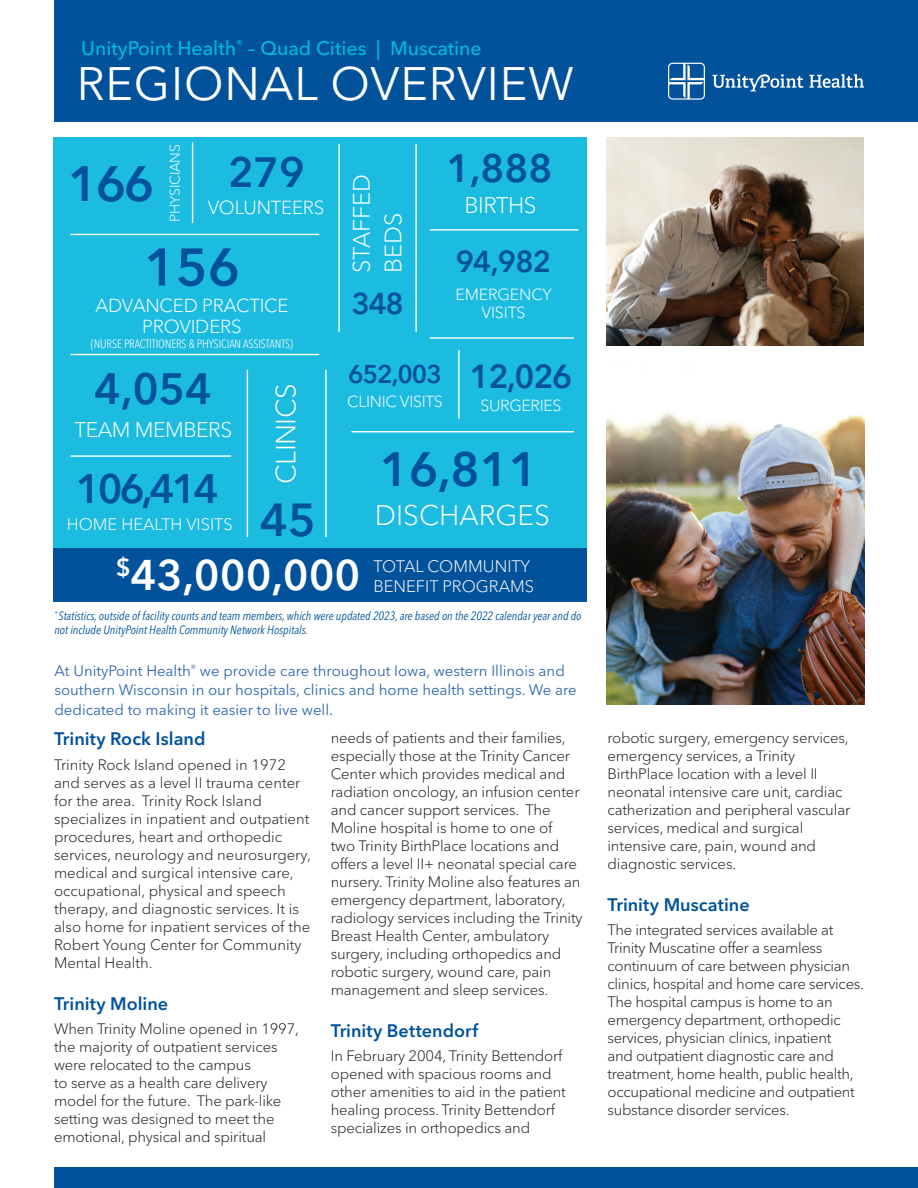
<style>
.page{position:relative;width:918px;height:1188px;background:#fff}
.page>*{position:absolute;margin:0;border:0;box-sizing:border-box;transform-origin:0 0}
.t1{font:600 52.35px "Avenir Next LT Pro";color:#01529b}
.t2{font:600 49.2px "Avenir Next LT Pro";color:#01529b}
.t3{font:600 47.85px "Avenir Next LT Pro";color:#01529b}
.t4{font:46.5px "Avenir Next LT Pro";letter-spacing:.02em;color:#fff}
.t5{font:600 45.9px "Avenir Next LT Pro";color:#01529b}
.t6{font:600 43.5px "Avenir Next LT Pro";color:#01529b}
.t7{font:600 42.6px "Avenir Next LT Pro";color:#fff}
.t8{font:600 42px "Avenir Next LT Pro";color:#01529b}
.t9{font:600 40.95px "Avenir Next LT Pro";letter-spacing:-.07em;color:#01529b}
.t10{font:600 39.3px "Avenir Next LT Pro";color:#01529b}
.t11{font:600 30px "Avenir Next LT Pro";color:#01529b}
.t12{font:600 29.85px "Avenir Next LT Pro";color:#01529b}
.t13{font:300 28.05px "Avenir Next LT Pro";color:#fff}
.t14{font:300 27.45px "Avenir Next LT Pro";letter-spacing:-.02em;color:#fff}
.t15{font:600 25.5px "Avenir Next LT Pro";letter-spacing:-.04em;color:#01529b}
.t16{font:300 23.55px/31.3px "Avenir Next LT Pro";color:#fff}
.t17{font:300 22.5px "Avenir Next LT Pro";letter-spacing:-.02em;color:#fff}
.t18{font:300 21px "Avenir Next LT Pro";letter-spacing:-.02em;color:#fff}
.t19{font:500 19.5px "Avenir Next LT Pro";color:#02b9df}
.t20{font:300 18.75px/21px "Avenir Next LT Pro";letter-spacing:-.01em;color:#fff;text-align:center}
.t21{font:600 18px "Avenir Next LT Pro";color:#01529b}
.t22{font:300 16.5px/19.5px "Avenir Next LT Pro";color:#fff}
.t23{font:300 16.05px/18px "Avenir Next LT Pro";letter-spacing:-.01em;color:#fff;text-align:center}
.t24{font:300 15.9px "Avenir Next LT Pro";letter-spacing:-.02em;color:#fff}
.t25{font:300 15px/18px "Avenir Next LT Pro";letter-spacing:-.01em;color:#231f20}
.t26{font:15px/19.5px "Avenir Next LT Pro";color:#2f68aa}
.t27{font:300 13.95px "Avenir Next LT Pro";letter-spacing:-.02em;color:#fff}
.t28{font:italic condensed 12px/13.8px "Avenir Next LT Pro";color:#01529b}
.t29{font:300 condensed 12px "Avenir Next LT Pro";letter-spacing:-.01em;color:#fff}
.s1{font-size:33px}
</style>
<div class="page">
<div style="left:54px;top:0;width:864px;height:122px;background:#01529b"></div>
<div style="left:54px;top:1167px;width:864px;height:21px;background:#01529b"></div>
<svg style="left:668px;top:63px;width:37px;height:37px"></svg>
<svg style="left:713px;top:74px;width:151px;height:17px"></svg>
<img style="left:606px;top:412px;width:258px;height:292px">
<img style="left:606px;top:137px;width:258px;height:208px">
<div style="left:53px;top:137px;width:534px;height:414px;background:#1cbce1"></div>
<div style="left:53px;top:548px;width:534px;height:54px;background:#01529b"></div>
<hr style="left:71px;top:234px;width:248px;height:1px;background:#fff">
<hr style="left:430px;top:229px;width:149px;height:2px;background:#fff">
<hr style="left:71px;top:354px;width:248px;height:1px;background:#fff">
<hr style="left:430px;top:337px;width:144px;height:2px;background:#fff">
<hr style="left:351px;top:431px;width:223px;height:1px;background:#fff">
<hr style="left:70px;top:455px;width:161px;height:2px;background:#fff">
<hr style="left:192px;top:142px;width:1px;height:81px;background:#fff">
<hr style="left:458px;top:350px;width:2px;height:69px;background:#fff">
<hr style="left:338px;top:144px;width:2px;height:188px;background:#fff">
<hr style="left:247px;top:370px;width:1px;height:167px;background:#fff">
<hr style="left:415px;top:144px;width:2px;height:188px;background:#fff">
<hr style="left:325px;top:370px;width:2px;height:167px;background:#fff">
<h3 class="t19" style="left:81px;top:36px;width:402px">UnityPoint Health<sup>®</sup> – Quad Cities | Muscatine</h3>
<h3 class="t4" style="left:77px;top:56px;width:498px">REGIONAL OVERVIEW</h3>
<h2 class="t2" style="left:68px;top:154px;width:88px">166</h2>
<p class="t27" style="left:167px;top:222px;width:79px;rotate:-90deg">PHYSICIANS</p>
<h3 class="t8" style="left:228px;top:147px;width:78px">279</h3>
<p class="t20" style="left:208px;top:197px;width:118px">VOLUNTEERS</p>
<h1 class="t1" style="left:144px;top:235px;width:97px">156</h1>
<p class="t20" style="left:95px;top:295px;width:195px">ADVANCED PRACTICE<br>PROVIDERS</p>
<p class="t29" style="left:91px;top:336px;width:204px">(NURSE PRACTITIONERS &amp; PHYSICIAN ASSISTANTS)</p>
<h3 class="t6" style="left:95px;top:363px;width:119px">4,054</h3>
<h3 class="t18" style="left:74px;top:418px;width:159px">TEAM MEMBERS</h3>
<h3 class="t9" style="left:76px;top:464px;width:145px">106,414</h3>
<p class="t22" style="left:67px;top:514px;width:167px">HOME HEALTH VISITS</p>
<h3 class="t14" style="left:270px;top:484px;width:102px;rotate:-90deg">CLINICS</h3>
<h3 class="t5" style="left:260px;top:492px;width:58px">45</h3>
<h3 class="t16" style="left:346px;top:273px;width:101px;rotate:-90deg">STAFFED<br>BEDS</h3>
<h3 class="t12" style="left:352px;top:285px;width:53px">348</h3>
<h3 class="t10" style="left:446px;top:144px;width:108px">1,888</h3>
<h3 class="t17" style="left:464px;top:192px;width:74px">BIRTHS</h3>
<h3 class="t11" style="left:456px;top:243px;width:97px">94,982</h3>
<p class="t23" style="left:455px;top:285px;width:98px">EMERGENCY<br>VISITS</p>
<h3 class="t15" style="left:348px;top:359px;width:226px">652,003 <span class="s1">12,026</span></h3>
<p class="t24" style="left:347px;top:392px;width:97px">CLINIC VISITS</p>
<p class="t24" style="left:480px;top:396px;width:83px">SURGERIES</p>
<h3 class="t3" style="left:380px;top:440px;width:160px">16,811</h3>
<h3 class="t13" style="left:375px;top:498px;width:177px">DISCHARGES</h3>
<h3 class="t7" style="left:116px;top:549px;width:246px"><sup>$</sup>43,000,000</h3>
<p class="t22" style="left:373px;top:557px;width:162px">TOTAL COMMUNITY<br>BENEFIT PROGRAMS</p>
<p class="t28" style="left:54px;top:609px;width:529px"><sup>*</sup> Statistics, outside of facility counts and team members, which were updated 2023, are based on the 2022 calendar year and do not include UnityPoint Health Community Network Hospitals.</p>
<p class="t26" style="left:54px;top:661px;width:524px">At UnityPoint Health<sup>®</sup> we provide care throughout Iowa, western Illinois and southern Wisconsin in our hospitals, clinics and home health settings. We are dedicated to making it easier to live well.</p>
<p class="t21" style="left:54px;top:728px;width:153px">Trinity Rock Island</p>
<p class="t25" style="left:54px;top:756px;width:258px">Trinity Rock Island opened in 1972 and serves as a level II trauma center for the area. Trinity Rock Island specializes in inpatient and outpatient procedures, heart and orthopedic services, neurology and neurosurgery, medical and surgical intensive care, occupational, physical and speech therapy, and diagnostic services. It is also home for inpatient services of the Robert Young Center for Community Mental Health.</p>
<p class="t21" style="left:54px;top:992px;width:116px">Trinity Moline</p>
<p class="t25" style="left:54px;top:1020px;width:246px">When Trinity Moline opened in 1997, the majority of outpatient services were relocated to the campus<br>to serve as a health care delivery model for the future. The park-like setting was designed to meet the emotional, physical and spiritual</p>
<p class="t25" style="left:331px;top:729px;width:253px">needs of patients and their families, especially those at the Trinity Cancer Center which provides medical and radiation oncology, an infusion center and cancer support services. The Moline hospital is home to one of<br>two Trinity BirthPlace locations and offers a level II+ neonatal special care nursery. Trinity Moline also features an emergency department, laboratory, radiology services including the Trinity Breast Health Center, ambulatory surgery, including orthopedics and robotic surgery, wound care, pain management and sleep services.</p>
<p class="t21" style="left:331px;top:1019px;width:149px">Trinity Bettendorf</p>
<p class="t25" style="left:331px;top:1047px;width:237px">In February 2004, Trinity Bettendorf opened with spacious rooms and other amenities to aid in the patient healing process. Trinity Bettendorf specializes in orthopedics and</p>
<p class="t25" style="left:608px;top:729px;width:244px">robotic surgery, emergency services, emergency services, a Trinity BirthPlace location with a level II neonatal intensive care unit, cardiac catherization and peripheral vascular services, medical and surgical intensive care, pain, wound and diagnostic services.</p>
<p class="t21" style="left:608px;top:893px;width:144px">Trinity Muscatine</p>
<p class="t25" style="left:608px;top:921px;width:258px">The integrated services available at Trinity Muscatine offer a seamless continuum of care between physician clinics, hospital and home care services.<br>The hospital campus is home to an emergency department, orthopedic services, physician clinics, inpatient<br>and outpatient diagnostic care and treatment, home health, public health, occupational medicine and outpatient substance disorder services.</p>
</div>
